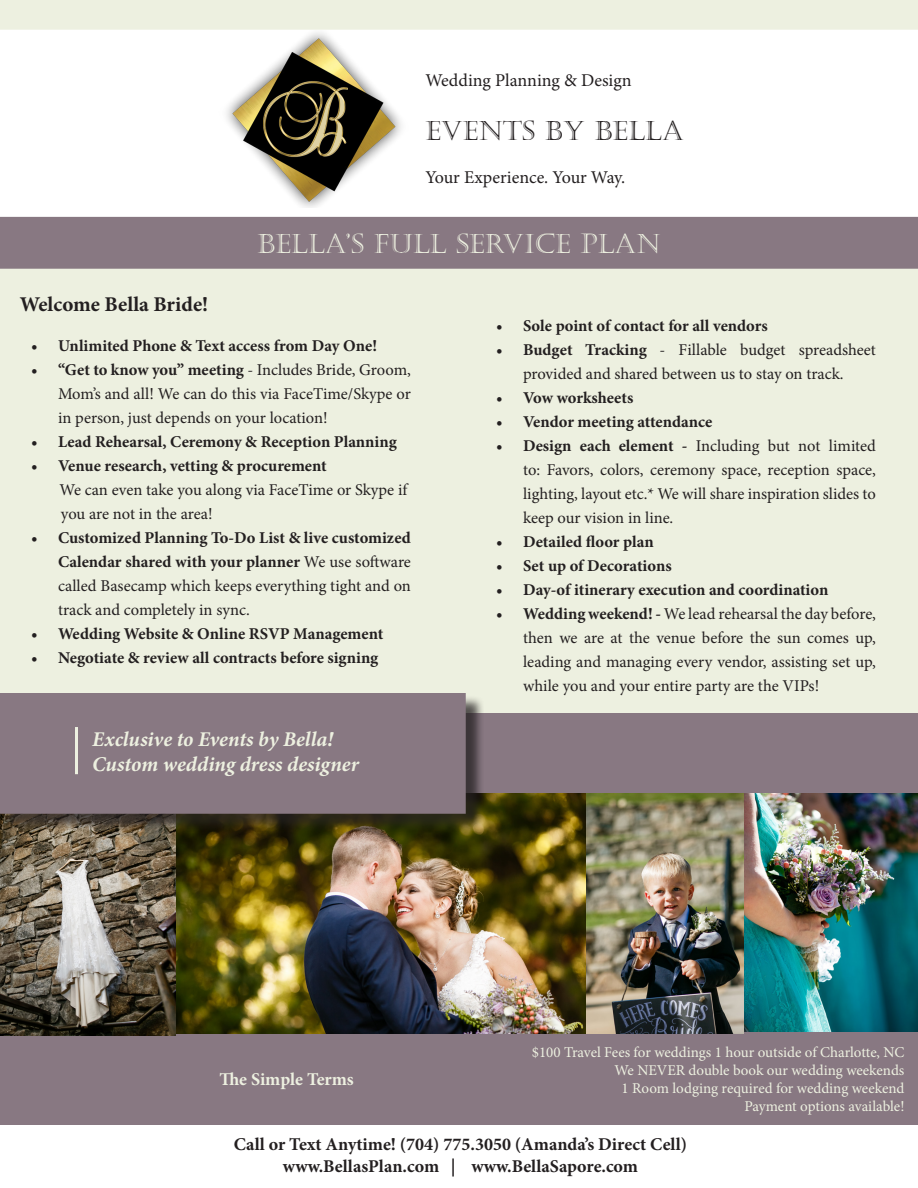
<style>
.page{position:relative;width:918px;height:1188px;background:#fff}
.page>*{position:absolute;margin:0;border:0;box-sizing:border-box;transform-origin:0 0}
.t1{font:27px "Castellar";color:#edf0e0}
.t2{font:27px "Castellar";color:#231f20}
.t3{font:italic 700 21px "Minion Pro";letter-spacing:-.005em;color:#edf0e0}
.t4{font:700 21px "Minion Pro";color:#231f20}
.t5{font:700 18px "Minion Pro";color:#231f20}
.t6{font:18px "Minion Pro";color:#231f20}
.t7{font:700 18px "Minion Pro";letter-spacing:-.005em;color:#edf0e0}
.t8{font:16.5px/24px "Minion Pro";color:#231f20;text-align:justify}
.t9{font:700 16.5px "Minion Pro";color:#231f20}
.t10{font:15px "Minion Pro";letter-spacing:-.005em;color:#edf0e0}
.s1{font-weight:700}
</style>
<div class="page">
<img style="left:744px;top:793px;width:174px;height:240px">
<div style="left:0;top:268px;width:918px;height:445px;background:#edf0e0"></div>
<div style="left:1px;top:1px;width:916px;height:28px;background:#edf0e0"></div>
<div style="left:0;top:0;width:918px;height:30px;border:2px solid #edf0e0"></div>
<img style="left:226px;top:32px;width:175px;height:176px">
<div style="left:0;top:218px;width:918px;height:50px;background:#887882"></div>
<div style="left:0;top:217px;width:918px;height:52px;border:2px solid #887882"></div>
<div style="left:0;top:1033px;width:918px;height:92px;background:#887882"></div>
<img style="left:176px;top:793px;width:413px;height:241px">
<img style="left:586px;top:793px;width:158px;height:240px">
<img style="left:0;top:814px;width:176px;height:221px">
<div style="left:399px;top:713px;width:519px;height:80px;background:#887882"></div>
<div style="left:2px;top:695px;width:482px;height:137px;background:#231f20;opacity:.75"></div>
<div style="left:0;top:694px;width:465px;height:119px;background:#887882"></div>
<div style="left:0;top:693px;width:466px;height:121px;border:2px solid #887882"></div>
<hr style="left:75px;top:727px;width:3px;height:47px;background:#edf0e0">
<p class="t6" style="left:426px;top:68px;width:208px">Wedding Planning &amp; Design</p>
<p class="t2" style="left:426px;top:115px;width:260px">EVENTS BY BELLA</p>
<p class="t6" style="left:426px;top:166px;width:201px">Your Experience. Your Way.</p>
<p class="t4" style="left:20px;top:289px;width:190px">Welcome Bella Bride!</p>
<p class="t1" style="left:257px;top:228px;width:405px">BELLA’S FULL SERVICE PLAN</p>
<p class="t9" style="left:31px;top:334px;width:348px">• Unlimited Phone &amp; Text access from Day One!</p>
<p class="t8" style="left:58px;top:358px;width:354px;text-indent:-27px"><span class="s1">• “Get to know you” meeting</span> - Includes Bride, Groom, Mom’s and all! We can do this via FaceTime/Skype or in person, just depends on your location!</p>
<p class="t9" style="left:31px;top:430px;width:367px">• Lead Rehearsal, Ceremony &amp; Reception Planning</p>
<p class="t9" style="left:31px;top:454px;width:297px">• Venue research, vetting &amp; procurement</p>
<p class="t8" style="left:60px;top:478px;width:349px">We can even take you along via FaceTime or Skype if</p>
<p class="t8" style="left:61px;top:502px;width:153px">you are not in the area!</p>
<p class="t8" style="left:58px;top:526px;width:354px;text-indent:-27px"><span class="s1">• Customized Planning To-Do List &amp; live customized Calendar shared with your planner</span> We use software called Basecamp which keeps everything tight and on track and completely in sync.</p>
<p class="t9" style="left:31px;top:622px;width:354px">• Wedding Website &amp; Online RSVP Management</p>
<p class="t9" style="left:31px;top:646px;width:349px">• Negotiate &amp; review all contracts before signing</p>
<p class="t3" style="left:92px;top:724px;width:242px">Exclusive to Events by Bella!</p>
<p class="t3" style="left:92px;top:749px;width:268px">Custom wedding dress designer</p>
<p class="t9" style="left:496px;top:314px;width:273px">• Sole point of contact for all vendors</p>
<p class="t8" style="left:496px;top:338px;width:381px;text-align:center"><span class="s1">• Budget Tracking</span> - Fillable budget spreadsheet provided and shared between us to stay on track.</p>
<p class="t9" style="left:496px;top:386px;width:139px">• Vow worksheets</p>
<p class="t9" style="left:496px;top:410px;width:218px">• Vendor meeting attendance</p>
<p class="t8" style="left:523px;top:434px;width:354px;text-indent:-27px"><span class="s1">• Design each element -</span> Including but not limited to: Favors, colors, ceremony space, reception space, lighting, layout etc.* We will share inspiration slides to keep our vision in line.</p>
<p class="t9" style="left:496px;top:530px;width:159px">• Detailed floor plan</p>
<p class="t9" style="left:496px;top:554px;width:177px">• Set up of Decorations</p>
<p class="t9" style="left:496px;top:578px;width:334px">• Day-of itinerary execution and coordination</p>
<p class="t8" style="left:523px;top:602px;width:354px;text-indent:-27px"><span class="s1">• Wedding weekend! -</span> We lead rehearsal the day before, then we are at the venue before the sun comes up, leading and managing every vendor, assisting set up, while you and your entire party are the VIPs!</p>
<p class="t7" style="left:219px;top:1067px;width:136px">The Simple Terms</p>
<p class="t10" style="left:532px;top:1042px;width:374px">$100 Travel Fees for weddings 1 hour outside of Charlotte, NC</p>
<p class="t10" style="left:614px;top:1060px;width:292px">We NEVER double book our wedding weekends</p>
<p class="t10" style="left:622px;top:1078px;width:284px">1 Room lodging required for wedding weekend</p>
<p class="t10" style="left:744px;top:1096px;width:162px">Payment options available!</p>
<p class="t5" style="left:234px;top:1132px;width:455px">Call or Text Anytime! (704) 775.3050 (Amanda’s Direct Cell)</p>
<p class="t5" style="left:283px;top:1153px;width:357px">www.BellasPlan.com | www.BellaSapore.com</p>
</div>
